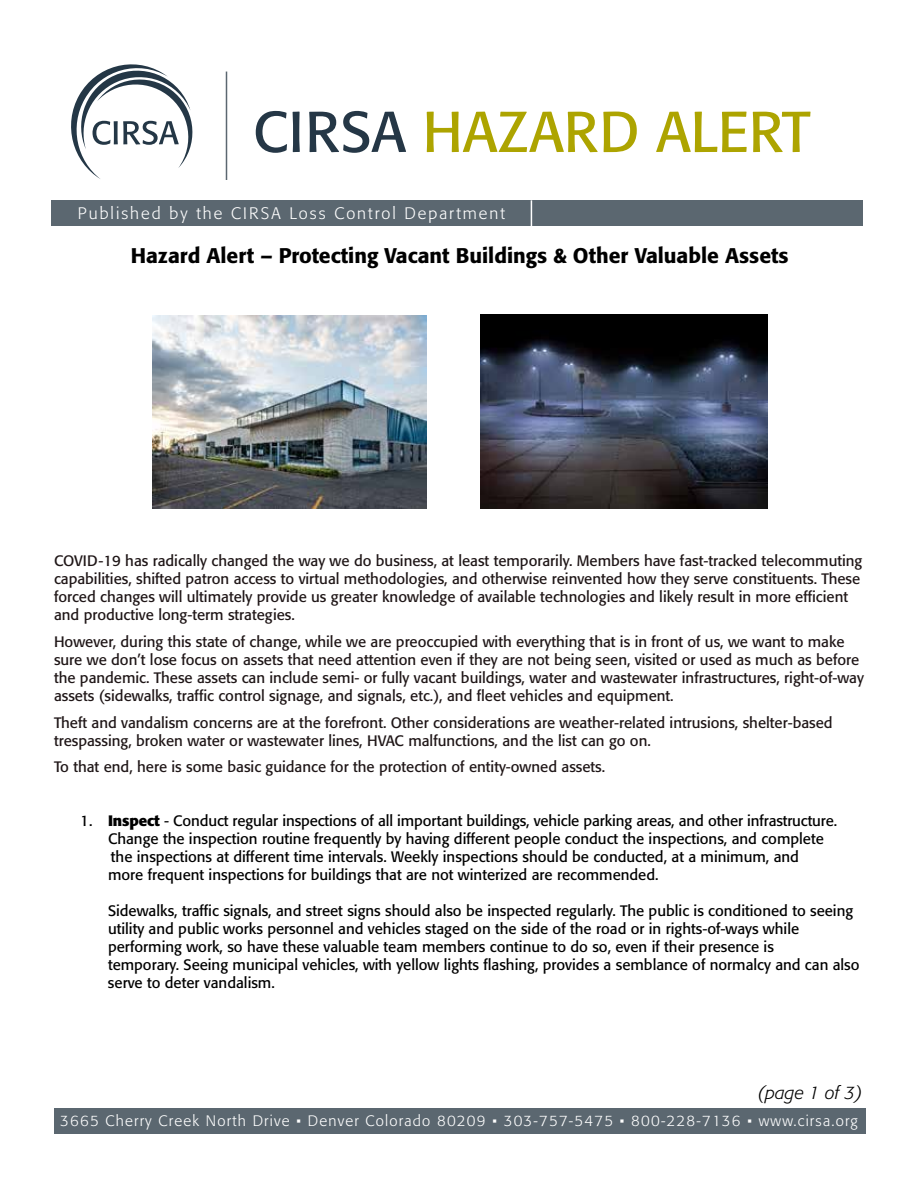
<style>
.page{position:relative;width:918px;height:1188px;background:#fff}
.page>*{position:absolute;margin:0;border:0;box-sizing:border-box;transform-origin:0 0}
.t1{font:57px "Formata";color:#ada400}
.t2{font:500 21px "Formata";color:#000}
.t3{font:italic 300 18px "Formata";color:#000}
.t4{font:300 16.5px "Formata";letter-spacing:.12em;color:#fff}
.t5{font:15px/18px "Formata";color:#1f1617}
.t6{font:15px/18px "Formata";color:#000}
.t7{font:300 15px "Formata";letter-spacing:.08em;color:#fff}
.s1{color:#253746}
.s2{font-weight:700}
</style>
<div class="page">
<hr style="left:226px;top:72px;width:1px;height:108px;background:#5b6770">
<div style="left:52px;top:200px;width:811px;height:26px;background:#5b6770"></div>
<div style="left:54px;top:1108px;width:812px;height:26px;background:#5b6770"></div>
<img style="left:152px;top:315px;width:275px;height:193px">
<img style="left:481px;top:315px;width:287px;height:194px">
<hr style="left:531px;top:200px;width:1px;height:33px;background:#fff">
<svg style="left:71px;top:64px;width:121px;height:115px"></svg>
<h1 class="t1" style="left:253px;top:97px;width:559px"><span class="s1">CIRSA</span> HAZARD ALERT</h1>
<p class="t4" style="left:78px;top:203px;width:429px">Published by the CIRSA Loss Control Department</p>
<h2 class="t2" style="left:131px;top:243px;width:659px">Hazard Alert – Protecting Vacant Buildings &amp; Other Valuable Assets</h2>
<p class="t5" style="left:54px;top:552px;width:810px">COVID-19 has radically changed the way we do business, at least temporarily. Members have fast-tracked telecommuting capabilities, shifted patron access to virtual methodologies, and otherwise reinvented how they serve constituents. These forced changes will ultimately provide us greater knowledge of available technologies and likely result in more efficient and productive long-term strategies.</p>
<p class="t5" style="left:54px;top:633px;width:812px">However, during this state of change, while we are preoccupied with everything that is in front of us, we want to make sure we don’t lose focus on assets that need attention even if they are not being seen, visited or used as much as before the pandemic. These assets can include semi- or fully vacant buildings, water and wastewater infrastructures, right-of-way assets (sidewalks, traffic control signage, and signals, etc.), and fleet vehicles and equipment.</p>
<p class="t5" style="left:54px;top:713px;width:780px">Theft and vandalism concerns are at the forefront. Other considerations are weather-related intrusions, shelter-based trespassing, broken water or wastewater lines, HVAC malfunctions, and the list can go on.</p>
<p class="t5" style="left:54px;top:758px;width:553px">To that end, here is some basic guidance for the protection of entity-owned assets.</p>
<p class="t6" style="left:108px;top:811px;width:731px;text-indent:-28px">1. <span class="s2">Inspect</span> - Conduct regular inspections of all important buildings, vehicle parking areas, and other infrastructure.<br>Change the inspection routine frequently by having different people conduct the inspections, and complete the inspections at different time intervals. Weekly inspections should be conducted, at a minimum, and<br>more frequent inspections for buildings that are not winterized are recommended.</p>
<p class="t6" style="left:108px;top:901px;width:753px">Sidewalks, traffic signals, and street signs should also be inspected regularly. The public is conditioned to seeing utility and public works personnel and vehicles staged on the side of the road or in rights-of-ways while performing work, so have these valuable team members continue to do so, even if their presence is<br>temporary. Seeing municipal vehicles, with yellow lights flashing, provides a semblance of normalcy and can also serve to deter vandalism.</p>
<p class="t3" style="left:758px;top:1082px;width:106px">(page 1 of 3)</p>
<p class="t7" style="left:60px;top:1112px;width:799px">3665 Cherry Creek North Drive • Denver Colorado 80209 • 303-757-5475 • 800-228-7136 • www.cirsa.org</p>
</div>
